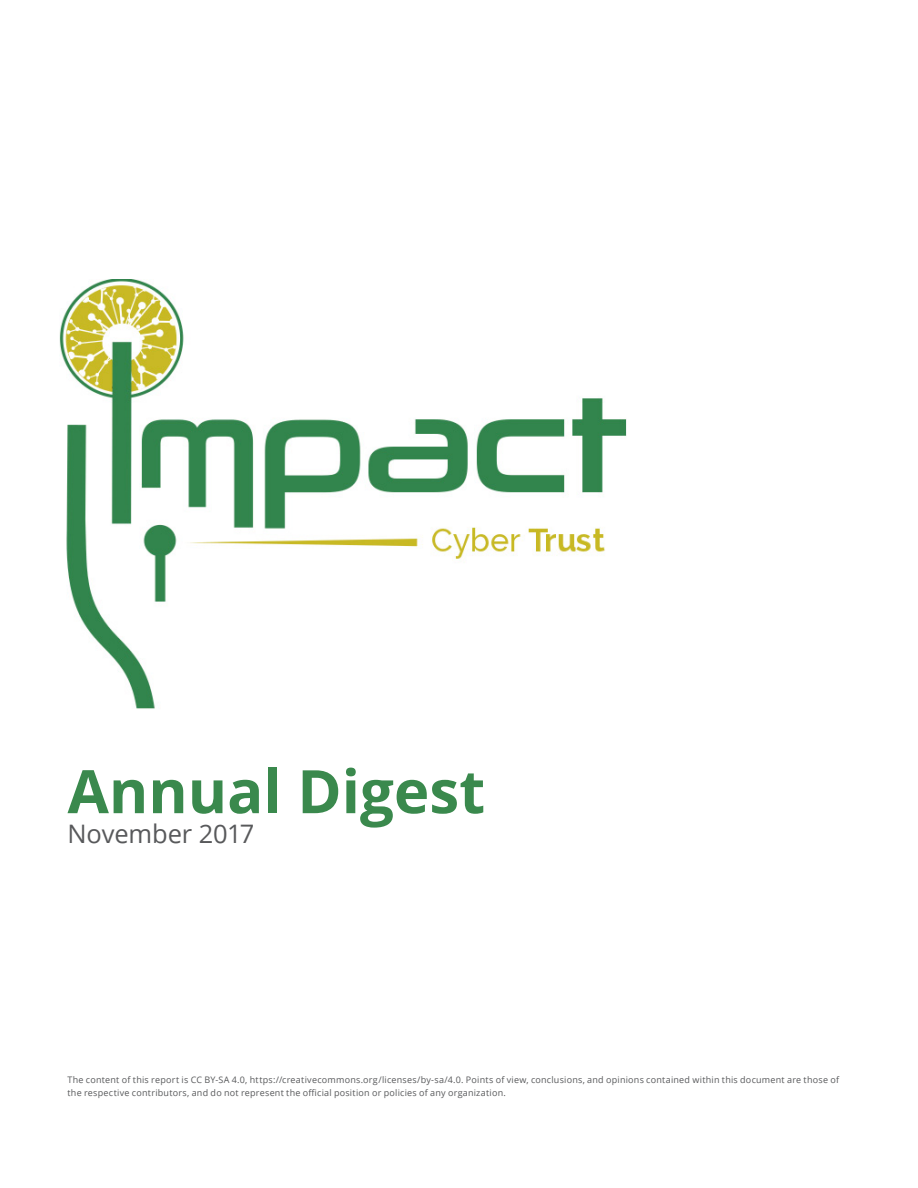
<style>
.page{position:relative;width:918px;height:1188px;background:#fff}
.page>*{position:absolute;margin:0;border:0;box-sizing:border-box;transform-origin:0 0}
.t1{font:700 60px "Open Sans";color:#3a894d}
.t2{font:25.5px "Open Sans";letter-spacing:-.005em;color:#58595b}
.t3{font:9px/13.5px "Open Sans";letter-spacing:.025em;color:#58595b}
</style>
<div class="page">
<img style="left:59px;top:280px;width:568px;height:429px">
<h1 class="t1" style="left:68px;top:749px;width:419px">Annual Digest</h1>
<h2 class="t2" style="left:68px;top:816px;width:188px">November 2017</h2>
<p class="t3" style="left:68px;top:1073px;width:773px">The content of this report is CC BY-SA 4.0, https://creativecommons.org/licenses/by-sa/4.0. Points of view, conclusions, and opinions contained within this document are those of the respective contributors, and do not represent the official position or policies of any organization.</p>
</div>
